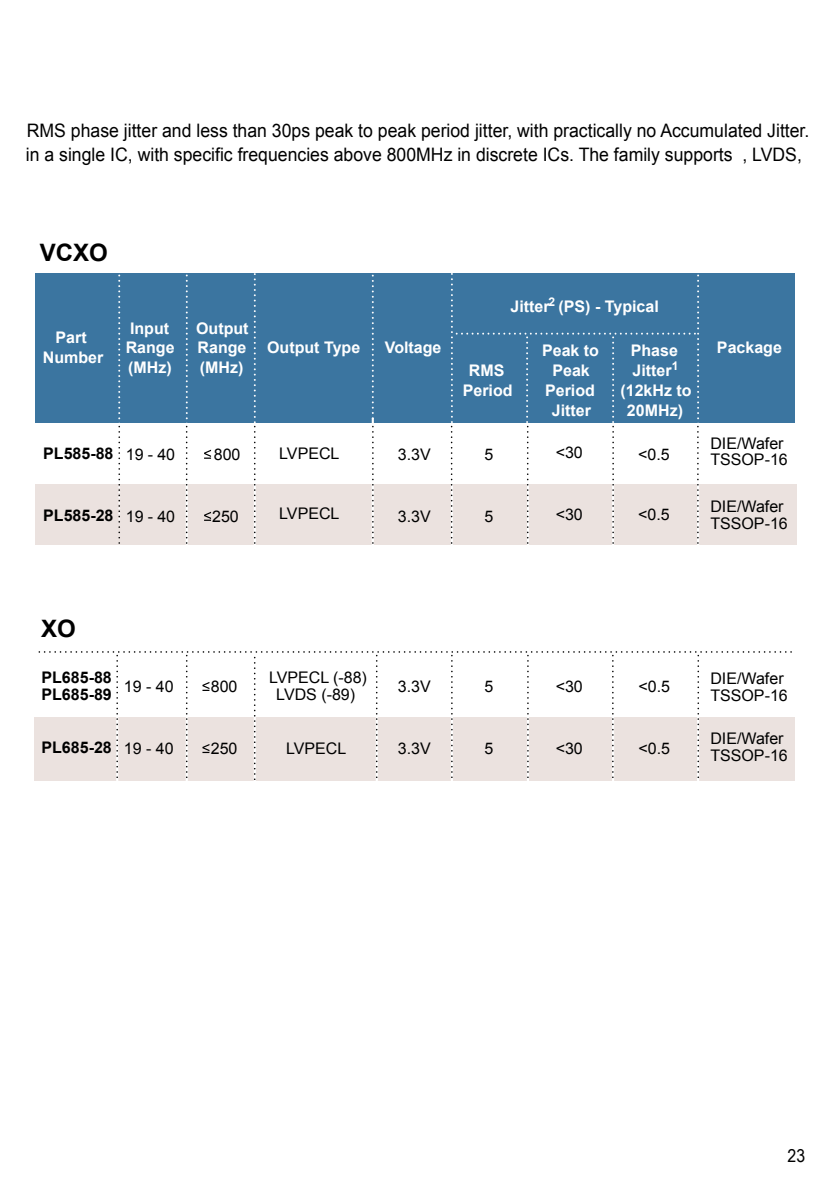
<style>
.page{position:relative;width:840px;height:1191px;background:#fff}
.page>*{position:absolute;margin:0;border:0;box-sizing:border-box;transform-origin:0 0}
.t1{font:700 24px "Arial";color:#000}
.t2{font:18.6px/24px "Arial";color:#000;scale:.95 1}
.t3{font:17.8px "Arial Narrow";color:#000;scale:1.09 1}
.t4{font:16px/15.8px "Arial";color:#000}
.t5{font:700 16px/19.8px "Arial";color:#fff;text-align:center}
.t6{font:700 16px/17.4px "Arial";color:#000}
.s1{font-weight:400}
</style>
<div class="page">
<div style="left:35px;top:484px;width:760px;height:61px;background:#ebe2df"></div>
<svg style="left:204px;top:449px;width:7px;height:10px"></svg>
<svg style="left:204px;top:512px;width:7px;height:9px"></svg>
<div style="left:36px;top:273px;width:758px;height:149px;background:#3b75a0"></div>
<hr style="left:186px;top:423px;width:2px;height:122px;background:#fff">
<hr style="left:253px;top:432px;width:3px;height:113px;background:#fff">
<svg style="left:39px;top:651px;width:754px;height:130px"></svg>
<svg style="left:118px;top:274px;width:2px;height:269px"></svg>
<svg style="left:186px;top:274px;width:2px;height:269px"></svg>
<svg style="left:371px;top:274px;width:2px;height:271px"></svg>
<svg style="left:450px;top:273px;width:248px;height:272px"></svg>
<svg style="left:254px;top:273px;width:2px;height:270px"></svg>
<p class="t2" style="left:26px;top:120px;width:825px">RMS phase jitter and less than 30ps peak to peak period jitter, with practically no Accumulated Jitter. in a single IC, with specific frequencies above 800MHz in discrete ICs. The family supports , LVDS,</p>
<h1 class="t1" style="left:40px;top:243px;width:70px">VCXO</h1>
<p class="t5" style="left:43px;top:329px;width:62px">Part<br>Number</p>
<p class="t5" style="left:126px;top:319px;width:50px;text-align:left">Input<br>Range (MHz)</p>
<p class="t5" style="left:196px;top:319px;width:54px;text-align:left">Output<br>Range (MHz)</p>
<p class="t5" style="left:236px;top:359px;width:7px">)</p>
<p class="t5" style="left:510px;top:298px;width:150px">Jitter<sup>2</sup> (PS) - Typical</p>
<p class="t5" style="left:620px;top:342px;width:73px">Phase<br>Jitter<sup>1 </sup>(12kHz to<br>20MHz)</p>
<p class="t5" style="left:716px;top:339px;width:66px">Package</p>
<p class="t5" style="left:267px;top:339px;width:95px">Output Type</p>
<p class="t5" style="left:384px;top:339px;width:58px">Voltage</p>
<p class="t5" style="left:541px;top:342px;width:58px">Peak to<br>Peak<br>Period<br>Jitter</p>
<p class="t5" style="left:462px;top:362px;width:51px">RMS<br>Period</p>
<p class="t6" style="left:43px;top:446px;width:133px">PL585-88 <span class="s1">19 - 40</span></p>
<p class="t4" style="left:214px;top:447px;width:28px">800</p>
<p class="t4" style="left:279px;top:447px;width:62px">LVPECL</p>
<p class="t4" style="left:397px;top:447px;width:34px">3.3V</p>
<p class="t4" style="left:710px;top:436px;width:79px">DIE/Wafer<br>TSSOP-16</p>
<p class="t4" style="left:555px;top:445px;width:29px">&lt;30</p>
<p class="t4" style="left:637px;top:446px;width:33px">&lt;0.5</p>
<p class="t4" style="left:484px;top:447px;width:10px">5</p>
<p class="t6" style="left:43px;top:508px;width:133px">PL585-28 <span class="s1">19 - 40</span></p>
<p class="t4" style="left:212px;top:509px;width:28px">250</p>
<p class="t4" style="left:397px;top:509px;width:34px">3.3V</p>
<p class="t4" style="left:710px;top:497px;width:79px;line-height:17.6px">DIE/Wafer<br>TSSOP-16</p>
<p class="t4" style="left:279px;top:507px;width:62px">LVPECL</p>
<p class="t4" style="left:555px;top:506px;width:29px">&lt;30</p>
<p class="t4" style="left:637px;top:507px;width:33px">&lt;0.5</p>
<p class="t4" style="left:484px;top:509px;width:10px">5</p>
<h1 class="t1" style="left:41px;top:619px;width:36px">XO</h1>
<p class="t6" style="left:41px;top:670px;width:72px">PL685-88<br>PL685-89</p>
<p class="t4" style="left:124px;top:679px;width:51px">19 - 40</p>
<p class="t4" style="left:211px;top:679px;width:28px">800</p>
<p class="t4" style="left:269px;top:670px;width:99px;line-height:17.4px;text-align:center">LVPECL (-88)<br>LVDS (-89)</p>
<p class="t4" style="left:397px;top:679px;width:34px">3.3V</p>
<p class="t4" style="left:555px;top:678px;width:29px">&lt;30</p>
<p class="t4" style="left:484px;top:679px;width:10px">5</p>
<p class="t4" style="left:638px;top:678px;width:33px">&lt;0.5</p>
<p class="t4" style="left:710px;top:670px;width:75px">DIE/Wafer</p>
<p class="t4" style="left:710px;top:689px;width:79px">TSSOP-16</p>
<p class="t6" style="left:41px;top:740px;width:134px">PL685-28 <span class="s1">19 - 40</span></p>
<p class="t4" style="left:286px;top:742px;width:62px">LVPECL</p>
<p class="t4" style="left:397px;top:742px;width:34px">3.3V</p>
<p class="t4" style="left:555px;top:740px;width:29px">&lt;30</p>
<p class="t4" style="left:211px;top:742px;width:28px">250</p>
<p class="t4" style="left:484px;top:742px;width:10px">5</p>
<p class="t4" style="left:638px;top:740px;width:33px">&lt;0.5</p>
<p class="t4" style="left:710px;top:731px;width:75px">DIE/Wafer</p>
<p class="t4" style="left:710px;top:748px;width:79px">TSSOP-16</p>
<p class="t3" style="left:787px;top:1149px;width:18px">23</p>
</div>
